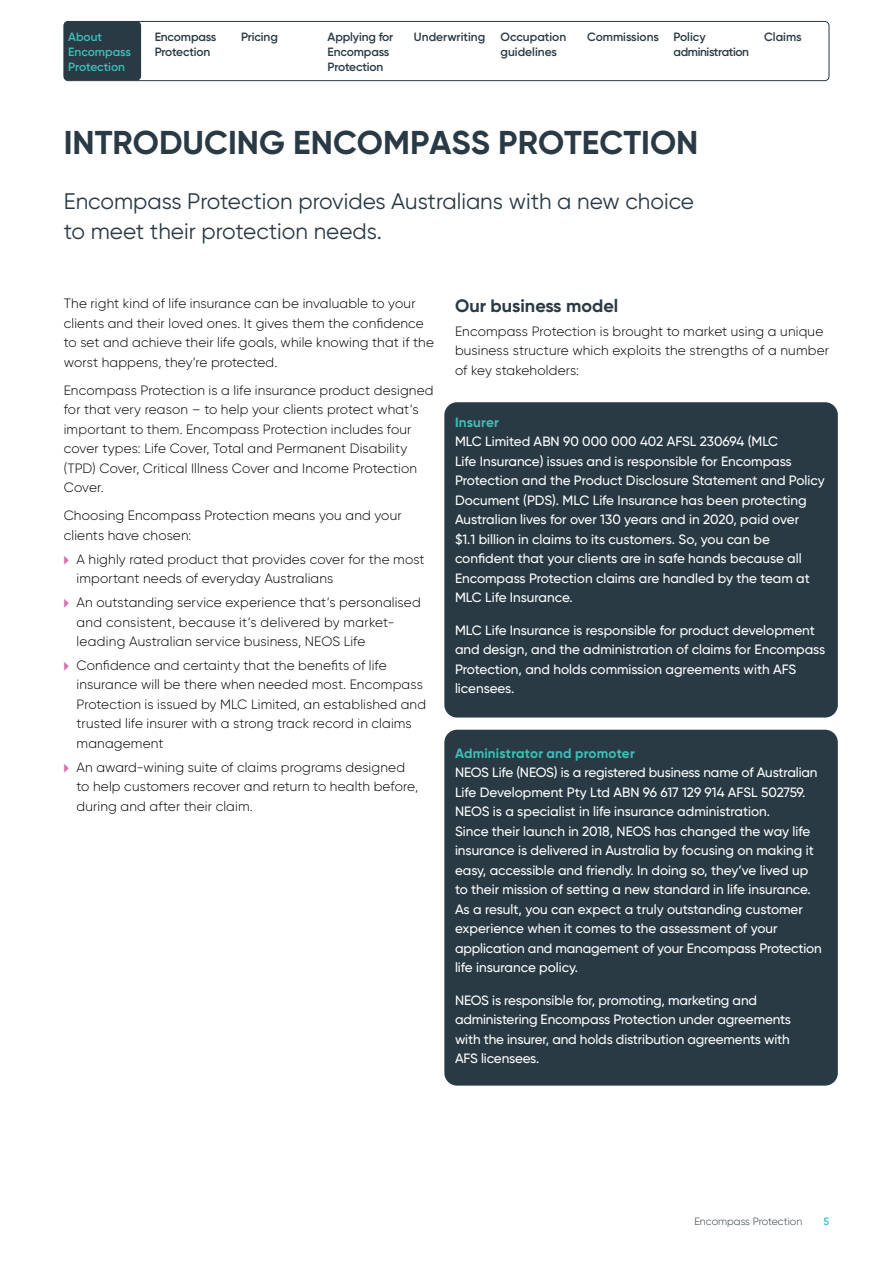
<style>
.page{position:relative;width:893px;height:1263px;background:#fff}
.page>*{position:absolute;margin:0;border:0;box-sizing:border-box;transform-origin:0 0}
._22PT_PRODUCT_SECTIO{font:700 33px "Gilroy";color:#293a45}
.GREY_12pt_HEADER{font:22.5px/30px "Gilroy";color:#293a45}
.GREY_12pt_HEADER-2{font:700 18px "Gilroy";color:#293a45}
.REVERSED_BODY_COPY{font:500 13.5px/19.5px "Gilroy";color:#fff}
.Encompass_Body_Copy{font:300 13.5px/19.5px "Gilroy";letter-spacing:.01em;color:#000}
._8PT_BOLD_HEADER{font:700 13.5px "Gilroy";letter-spacing:.015em;color:#3dbfb8}
.t1{font:600 12px/15px "Gilroy";letter-spacing:-.01em;color:#293a45}
.t2{font:600 12px/15px "Gilroy";color:#3dbfb8}
.t3{font:600 12px/15px "Gilroy";letter-spacing:-.03em;color:#293a45}
.t4{font:300 10.5px "Gilroy";color:#293a45}
.t5{font:600 10.5px "Gilroy";color:#3dbfb8}
</style>
<div class="page">
<div style="left:64px;top:21px;width:765px;height:60px;border:1px solid #293a45;border-radius:4px"></div>
<div style="left:64px;top:21px;width:77px;height:59px;background:#293a45;border-radius:4px"></div>
<div style="left:444px;top:402px;width:394px;height:315px;background:#293a45;border-radius:13px"></div>
<div style="left:444px;top:730px;width:394px;height:356px;background:#293a45;border-radius:13px"></div>
<p class="t1" style="left:155px;top:29px;width:63px">Encompass<br>Protection</p>
<p class="t1" style="left:241px;top:29px;width:38px">Pricing</p>
<p class="t1" style="left:328px;top:29px;width:67px">Applying for<br>Encompass<br>Protection</p>
<p class="t1" style="left:500px;top:29px;width:67px">Occupation</p>
<p class="t1" style="left:587px;top:29px;width:74px">Commissions</p>
<p class="t1" style="left:764px;top:29px;width:39px">Claims</p>
<p class="t3" style="left:673px;top:29px;width:77px">Policy administration</p>
<p class="t2" style="left:68px;top:29px;width:36px">About</p>
<p class="t1" style="left:414px;top:29px;width:73px">Underwriting</p>
<p class="t2" style="left:68px;top:44px;width:64px">Encompass<br>Protection</p>
<p class="t1" style="left:500px;top:44px;width:58px">guidelines</p>
<p class="_22PT_PRODUCT_SECTIO" style="left:64px;top:122px;width:636px">INTRODUCING ENCOMPASS PROTECTION</p>
<p class="GREY_12pt_HEADER" style="left:64px;top:186px;width:632px">Encompass Protection provides Australians with a new choice to meet their protection needs.</p>
<p class="Encompass_Body_Copy" style="left:64px;top:294px;width:372px">The right kind of life insurance can be invaluable to your clients and their loved ones. It gives them the confidence to set and achieve their life goals, while knowing that if the worst happens, they’re protected.</p>
<p class="Encompass_Body_Copy" style="left:64px;top:380px;width:371px">Encompass Protection is a life insurance product designed for that very reason – to help your clients protect what’s important to them. Encompass Protection includes four cover types: Life Cover, Total and Permanent Disability (TPD) Cover, Critical Illness Cover and Income Protection Cover.</p>
<p class="Encompass_Body_Copy" style="left:64px;top:506px;width:339px">Choosing Encompass Protection means you and your clients have chosen:</p>
<p class="Encompass_Body_Copy" style="left:77px;top:549px;width:350px">A highly rated product that provides cover for the most important needs of everyday Australians</p>
<p class="Encompass_Body_Copy" style="left:77px;top:592px;width:346px">An outstanding service experience that’s personalised and consistent, because it’s delivered by market&shy;leading Australian service business, NEOS Life</p>
<p class="Encompass_Body_Copy" style="left:77px;top:655px;width:351px">Confidence and certainty that the benefits of life insurance will be there when needed most. Encompass Protection is issued by MLC Limited, an established and trusted life insurer with a strong track record in claims management</p>
<p class="Encompass_Body_Copy" style="left:77px;top:757px;width:343px">An award-wining suite of claims programs designed to help customers recover and return to health before, during and after their claim.</p>
<p class="GREY_12pt_HEADER-2" style="left:455px;top:294px;width:165px">Our business model</p>
<p class="Encompass_Body_Copy" style="left:455px;top:321px;width:376px">Encompass Protection is brought to market using a unique business structure which exploits the strengths of a number of key stakeholders:</p>
<p class="_8PT_BOLD_HEADER" style="left:455px;top:414px;width:46px">Insurer</p>
<p class="REVERSED_BODY_COPY" style="left:455px;top:432px;width:371px">MLC Limited ABN 90 000 000 402 AFSL 230694 (MLC<br>Life Insurance) issues and is responsible for Encompass Protection and the Product Disclosure Statement and Policy Document (PDS). MLC Life Insurance has been protecting Australian lives for over 130 years and in 2020, paid over<br>$1.1 billion in claims to its customers. So, you can be confident that your clients are in safe hands because all Encompass Protection claims are handled by the team at MLC Life Insurance.</p>
<p class="REVERSED_BODY_COPY" style="left:455px;top:620px;width:372px">MLC Life Insurance is responsible for product development and design, and the administration of claims for Encompass Protection, and holds commission agreements with AFS licensees.</p>
<p class="_8PT_BOLD_HEADER" style="left:455px;top:745px;width:181px">Administrator and promoter</p>
<p class="REVERSED_BODY_COPY" style="left:455px;top:763px;width:368px">NEOS Life (NEOS) is a registered business name of Australian Life Development Pty Ltd ABN 96 617 129 914 AFSL 502759.<br>NEOS is a specialist in life insurance administration.<br>Since their launch in 2018, NEOS has changed the way life insurance is delivered in Australia by focusing on making it easy, accessible and friendly. In doing so, they’ve lived up to their mission of setting a new standard in life insurance.<br>As a result, you can expect a truly outstanding customer experience when it comes to the assessment of your application and management of your Encompass Protection life insurance policy.</p>
<p class="REVERSED_BODY_COPY" style="left:455px;top:990px;width:337px">NEOS is responsible for, promoting, marketing and administering Encompass Protection under agreements with the insurer, and holds distribution agreements with AFS licensees.</p>
<p class="t4" style="left:694px;top:1214px;width:109px">Encompass Protection</p>
<p class="t5" style="left:823px;top:1214px;width:7px">5</p>
</div>
